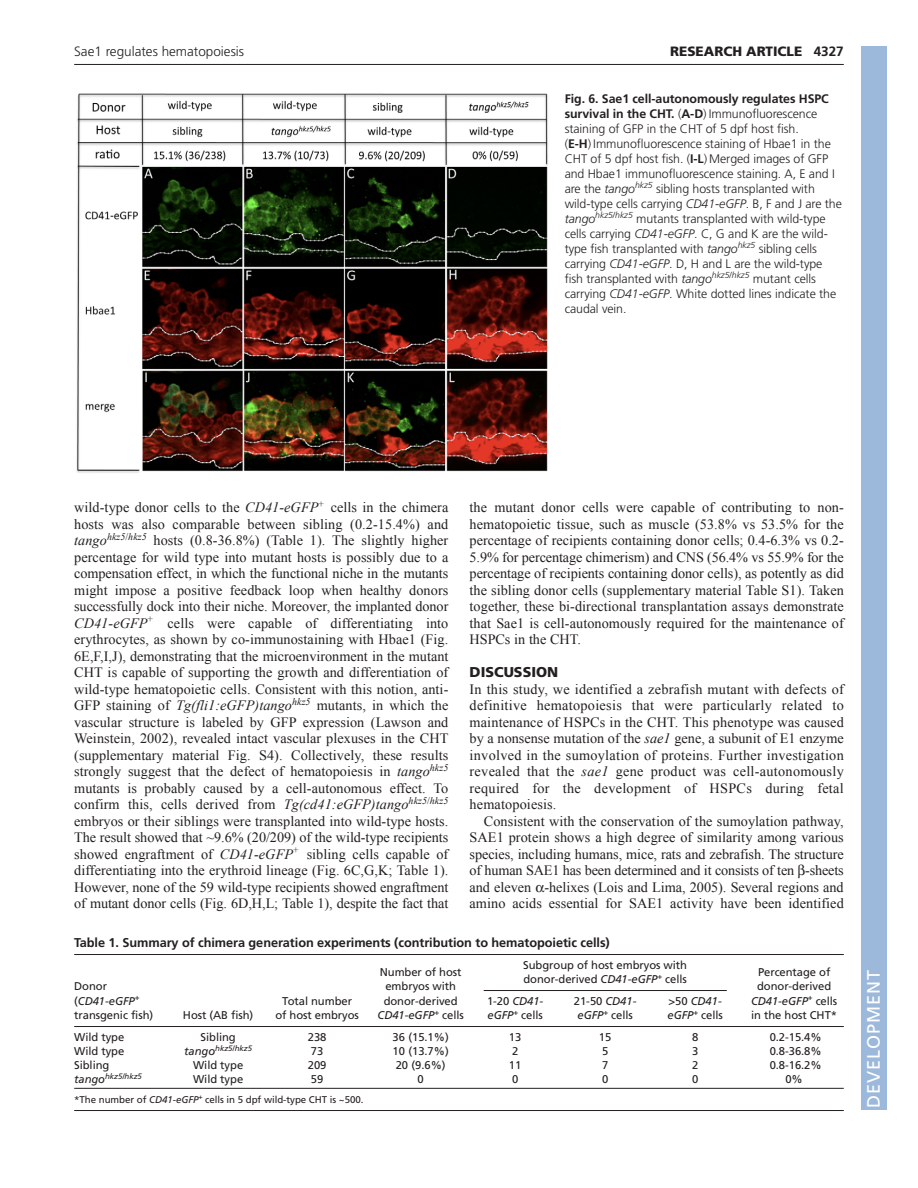
<style>
.page{position:relative;width:918px;height:1188px;background:#fff}
.page>*{position:absolute;margin:0;border:0;box-sizing:border-box;transform-origin:0 0}
.t1{font:18px "Frutiger LT Std";letter-spacing:.055em;color:#fff}
.t2{font:14.25px/16.5px "Times New Roman";letter-spacing:.005em;color:#231f20;text-align:justify}
.t3{font:900 14.25px "Frutiger LT Std";color:#231f20}
.t4{font:300 13.5px "Frutiger";color:#231f20}
.t5{font:900 13.5px "Frutiger LT Std";color:#231f20}
.t6{font:700 12.75px "Frutiger LT Std";letter-spacing:-.005em;color:#231f20}
.t7{font:300 12.3px/15px "Frutiger";letter-spacing:-.005em;color:#231f20}
.t8{font:11.25px "Frutiger LT Std";letter-spacing:-.005em;color:#231f20}
.t9{font:italic 11.25px "Frutiger LT Std";letter-spacing:-.005em;color:#231f20}
.t10{font:9.75px "Frutiger LT Std";letter-spacing:-.005em;color:#231f20}
.t11{font:italic 7.8px "Frutiger LT Std";letter-spacing:-.005em;color:#231f20}
.s1{font-weight:700}
.s2{font-style:italic}
.s3{font-style:normal}
.s4{font-size:11.25px}
</style>
<div class="page">
<hr style="left:74px;top:64px;width:770px;height:1px;background:#231f20">
<img style="left:76px;top:93px;width:472px;height:380px">
<hr style="left:74px;top:954px;width:770px;height:1px;background:#231f20">
<hr style="left:484px;top:990px;width:243px;height:1px;background:#231f20">
<hr style="left:74px;top:1026px;width:770px;height:1px;background:#231f20">
<hr style="left:74px;top:1088px;width:770px;height:1px;background:#231f20">
<hr style="left:74px;top:1110px;width:770px;height:1px;background:#231f20">
<div style="left:861px;top:46px;width:25px;height:1064px;background:#9cb9db"></div>
<p class="t4" style="left:74px;top:46px;width:171px">Sae1 regulates hematopoiesis</p>
<p class="t5" style="left:670px;top:46px;width:175px">RESEARCH ARTICLE <span class="s1">4327</span></p>
<p class="t7" style="left:565px;top:92px;width:279px"><span class="s1">Fig. 6. Sae1 cell-autonomously regulates HSPC survival in the CHT.</span> (<span class="s1">A-D</span>) Immunofluorescence staining of GFP in the CHT of 5 dpf host fish.<br>(<span class="s1">E-H</span>) Immunofluorescence staining of Hbae1 in the CHT of 5 dpf host fish. (<span class="s1">I-L</span>) Merged images of GFP and Hbae1 immunofluorescence staining. A, E and I are the <span class="s2">tango</span><sup>hkz5</sup> sibling hosts transplanted with wild-type cells carrying <span class="s2">CD41-eGFP</span>. B, F and J are the <span class="s2">tango</span><sup>hkz5</sup><sup>/</sup><sup>hkz5</sup> mutants transplanted with wild-type cells carrying <span class="s2">CD41-eGFP</span>. C, G and K are the wild&shy;type fish transplanted with <span class="s2">tango</span><sup>hkz5</sup> sibling cells carrying <span class="s2">CD41-eGFP</span>. D, H and L are the wild-type fish transplanted with <span class="s2">tango</span><sup>hkz5</sup><sup>/</sup><sup>hkz5</sup> mutant cells carrying <span class="s2">CD41-eGFP</span>. White dotted lines indicate the caudal vein.</p>
<p class="t2" style="left:74px;top:499px;width:376px">wild-type donor cells to the <span class="s2">CD41-eGFP</span><sup>+</sup> cells in the chimera hosts was also comparable between sibling (0.2-15.4%) and <span class="s2">tango</span><sup>hkz5</sup><sup>/</sup><sup>hkz5</sup> hosts (0.8-36.8%) (Table 1). The slightly higher percentage for wild type into mutant hosts is possibly due to a compensation effect, in which the functional niche in the mutants might impose a positive feedback loop when healthy donors successfully dock into their niche. Moreover, the implanted donor <span class="s2">CD41-eGFP</span><sup>+</sup> cells were capable of differentiating into erythrocytes, as shown by co-immunostaining with Hbae1 (Fig.<br>6E,F,I,J), demonstrating that the microenvironment in the mutant CHT is capable of supporting the growth and differentiation of wild-type hematopoietic cells. Consistent with this notion, anti-GFP staining of <span class="s2">Tg(fli1:eGFP)tango</span><sup>hkz5</sup> mutants, in which the vascular structure is labeled by GFP expression (Lawson and Weinstein, 2002), revealed intact vascular plexuses in the CHT (supplementary material Fig. S4). Collectively, these results strongly suggest that the defect of hematopoiesis in <span class="s2">tango</span><sup>hkz5 </sup>mutants is probably caused by a cell-autonomous effect. To confirm this, cells derived from <span class="s2">Tg(cd41:eGFP)tango</span><sup>hkz5</sup><sup>/</sup><sup>hkz5 </sup>embryos or their siblings were transplanted into wild-type hosts.<br>The result showed that ~9.6% (20/209) of the wild-type recipients showed engraftment of <span class="s2">CD41-eGFP</span><sup>+</sup> sibling cells capable of differentiating into the erythroid lineage (Fig. 6C,G,K; Table 1).<br>However, none of the 59 wild-type recipients showed engraftment of mutant donor cells (Fig. 6D,H,L; Table 1), despite the fact that</p>
<p class="t2" style="left:470px;top:499px;width:376px">the mutant donor cells were capable of contributing to non&shy;hematopoietic tissue, such as muscle (53.8% vs 53.5% for the percentage of recipients containing donor cells; 0.4-6.3% vs 0.2- 5.9% for percentage chimerism) and CNS (56.4% vs 55.9% for the percentage of recipients containing donor cells), as potently as did the sibling donor cells (supplementary material Table S1). Taken together, these bi-directional transplantation assays demonstrate that Sae1 is cell-autonomously required for the maintenance of HSPCs in the CHT.</p>
<p class="t3" style="left:470px;top:667px;width:90px">DISCUSSION</p>
<p class="t2" style="left:470px;top:681px;width:376px">In this study, we identified a zebrafish mutant with defects of definitive hematopoiesis that were particularly related to maintenance of HSPCs in the CHT. This phenotype was caused by a nonsense mutation of the <span class="s2">sae1</span> gene, a subunit of E1 enzyme involved in the sumoylation of proteins. Further investigation revealed that the <span class="s2">sae1</span> gene product was cell-autonomously required for the development of HSPCs during fetal hematopoiesis.</p>
<p class="t2" style="left:470px;top:813px;width:376px;text-indent:14px">Consistent with the conservation of the sumoylation pathway, SAE1 protein shows a high degree of similarity among various species, including humans, mice, rats and zebrafish. The structure of human SAE1 has been determined and it consists of ten -sheets and eleven -helixes (Lois and Lima, 2005). Several regions and amino acids essential for SAE1 activity have been identified</p>
<p class="t6" style="left:74px;top:937px;width:537px">Table 1. Summary of chimera generation experiments (contribution to hematopoietic cells)</p>
<p class="t8" style="left:380px;top:968px;width:83px">Number of host</p>
<p class="t8" style="left:523px;top:960px;width:165px">Subgroup of host embryos with</p>
<p class="t8" style="left:524px;top:974px;width:165px">donor-derived <span class="s2">CD41-eGFP</span><sup>+</sup> cells</p>
<p class="t8" style="left:74px;top:982px;width:34px">Donor</p>
<p class="t8" style="left:385px;top:982px;width:72px">embryos with</p>
<p class="t8" style="left:758px;top:968px;width:74px">Percentage of</p>
<p class="t8" style="left:757px;top:982px;width:76px">donor-derived</p>
<p class="t9" style="left:74px;top:994px;width:67px"><span class="s3">(</span>CD41-eGFP<sup>+</sup></p>
<p class="t8" style="left:282px;top:996px;width:71px">Total number</p>
<p class="t8" style="left:384px;top:996px;width:76px">donor-derived</p>
<p class="t9" style="left:487px;top:994px;width:58px"><span class="s3">1-20</span> CD41-</p>
<p class="t8" style="left:574px;top:996px;width:64px">21-50 <span class="s2">CD41-</span></p>
<p class="t9" style="left:669px;top:994px;width:55px"><span class="s3">&gt;50</span> CD41-</p>
<p class="t9" style="left:751px;top:994px;width:88px">CD41-eGFP<sup>+</sup> <span class="s3">cells</span></p>
<p class="t8" style="left:74px;top:1010px;width:81px">transgenic fish)</p>
<p class="t8" style="left:183px;top:1010px;width:72px">Host (AB fish)</p>
<p class="t8" style="left:275px;top:1010px;width:85px">of host embryos</p>
<p class="t9" style="left:378px;top:1008px;width:88px">CD41-eGFP<sup>+</sup> <span class="s3">cells</span></p>
<p class="t8" style="left:488px;top:1010px;width:57px"><span class="s2">eGFP</span><sup>+</sup> cells</p>
<p class="t8" style="left:578px;top:1010px;width:57px"><span class="s2">eGFP</span><sup>+</sup> cells</p>
<p class="t8" style="left:668px;top:1010px;width:57px"><span class="s2">eGFP</span><sup>+</sup> cells</p>
<p class="t8" style="left:751px;top:1010px;width:87px">in the host CHT*</p>
<p class="t8" style="left:74px;top:1032px;width:52px">Wild type</p>
<p class="t8" style="left:201px;top:1032px;width:37px">Sibling</p>
<p class="t8" style="left:308px;top:1032px;width:20px">238</p>
<p class="t8" style="left:393px;top:1032px;width:58px">36 (15.1%)</p>
<p class="t8" style="left:509px;top:1032px;width:14px">13</p>
<p class="t8" style="left:599px;top:1032px;width:14px">15</p>
<p class="t8" style="left:692px;top:1032px;width:8px">8</p>
<p class="t8" style="left:770px;top:1032px;width:54px">0.2-15.4%</p>
<p class="t8" style="left:74px;top:1046px;width:52px">Wild type</p>
<p class="t11" style="left:184px;top:1043px;width:69px"><span class="s4">tango</span>hkz5/hkz5</p>
<p class="t8" style="left:311px;top:1046px;width:14px">73</p>
<p class="t8" style="left:393px;top:1046px;width:58px">10 (13.7%)</p>
<p class="t8" style="left:512px;top:1046px;width:8px">2</p>
<p class="t8" style="left:602px;top:1046px;width:8px">5</p>
<p class="t8" style="left:692px;top:1046px;width:8px">3</p>
<p class="t8" style="left:770px;top:1046px;width:54px">0.8-36.8%</p>
<p class="t8" style="left:74px;top:1061px;width:37px">Sibling</p>
<p class="t8" style="left:193px;top:1061px;width:52px">Wild type</p>
<p class="t8" style="left:308px;top:1061px;width:20px">209</p>
<p class="t8" style="left:396px;top:1061px;width:51px">20 (9.6%)</p>
<p class="t8" style="left:509px;top:1061px;width:14px">11</p>
<p class="t8" style="left:602px;top:1061px;width:8px">7</p>
<p class="t8" style="left:692px;top:1061px;width:8px">2</p>
<p class="t8" style="left:770px;top:1061px;width:54px">0.8-16.2%</p>
<p class="t11" style="left:74px;top:1072px;width:69px"><span class="s4">tango</span>hkz5/hkz5</p>
<p class="t8" style="left:193px;top:1075px;width:52px">Wild type</p>
<p class="t8" style="left:311px;top:1075px;width:14px">59</p>
<p class="t8" style="left:418px;top:1075px;width:8px">0</p>
<p class="t8" style="left:512px;top:1075px;width:8px">0</p>
<p class="t8" style="left:602px;top:1075px;width:8px">0</p>
<p class="t8" style="left:692px;top:1075px;width:8px">0</p>
<p class="t8" style="left:785px;top:1075px;width:19px">0%</p>
<p class="t10" style="left:74px;top:1095px;width:291px">*The number of <span class="s2">CD41-eGFP</span><sup>+</sup> cells in 5 dpf wild-type CHT is ~500.</p>
<p class="t1" style="left:863px;top:1108px;width:140px;rotate:-90deg">DEVELOPMENT</p>
</div>
